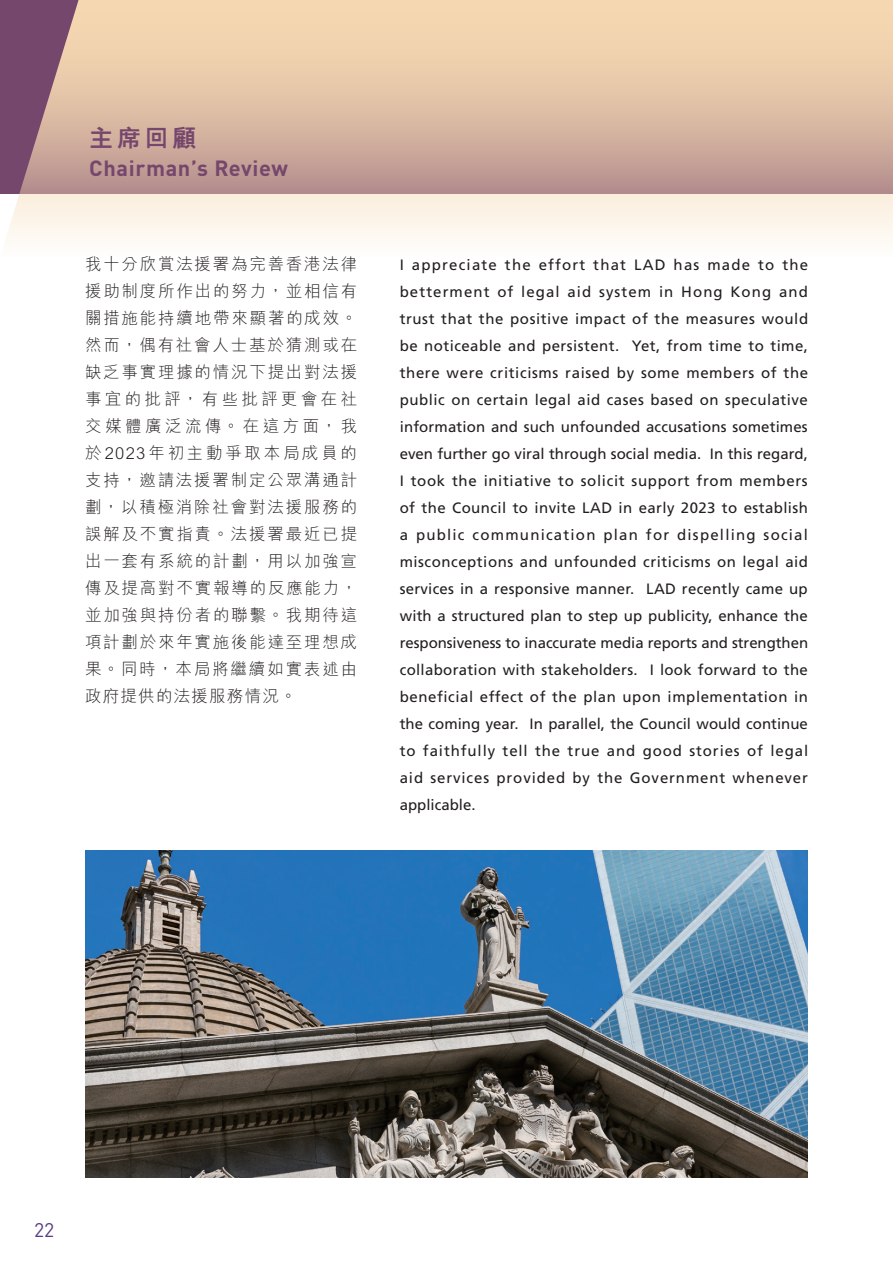
<style>
.page{position:relative;width:893px;height:1263px;background:#fff}
.page>*{position:absolute;margin:0;border:0;box-sizing:border-box;transform-origin:0 0}
.t1{font:800 24px "M Hei HK";color:#76476c}
.t2{font:700 21.75px "DINOT";letter-spacing:.03em;color:#76476c}
.t3{font:19.5px "DINOT";color:#5a3b86}
.t4{font:300 16.5px/27px "M Hei HK";letter-spacing:.105em;color:#231f20;text-align:justify}
.t5{font:15px/27px "Frutiger LT Std";letter-spacing:.06em;color:#231f20;text-align:justify}
</style>
<div class="page">
<svg style="left:0;top:0;width:893px;height:240px;background:#dec2ae"></svg>
<img style="left:85px;top:851px;width:723px;height:327px">
<h1 class="t1" style="left:89px;top:126px;width:108px">主席回顧</h1>
<h2 class="t2" style="left:89px;top:151px;width:200px">Chairman’s Review</h2>
<p class="t4" style="left:85px;top:251px;width:274px">我十分欣賞法援署為完善香港法律援助制度所作出的努力，並相信有關措施能持續地帶來顯著的成效。然而，偶有社會人士基於猜測或在缺乏事實理據的情況下提出對法援事宜的批評，有些批評更會在社交媒體廣泛流傳。在這方面，我於2023年初主動爭取本局成員的支持，邀請法援署制定公眾溝通計劃，以積極消除社會對法援服務的誤解及不實指責。法援署最近已提出一套有系統的計劃，用以加強宣傳及提高對不實報導的反應能力，並加強與持份者的聯繫。我期待這項計劃於來年實施後能達至理想成果。同時，本局將繼續如實表述由政府提供的法援服務情況。</p>
<p class="t5" style="left:400px;top:251px;width:410px">I appreciate the effort that LAD has made to the betterment of legal aid system in Hong Kong and trust that the positive impact of the measures would be noticeable and persistent. Yet, from time to time, there were criticisms raised by some members of the public on certain legal aid cases based on speculative information and such unfounded accusations sometimes even further go viral through social media. In this regard, I took the initiative to solicit support from members of the Council to invite LAD in early 2023 to establish a public communication plan for dispelling social misconceptions and unfounded criticisms on legal aid services in a responsive manner. LAD recently came up with a structured plan to step up publicity, enhance the responsiveness to inaccurate media reports and strengthen collaboration with stakeholders. I look forward to the beneficial effect of the plan upon implementation in the coming year. In parallel, the Council would continue to faithfully tell the true and good stories of legal aid services provided by the Government whenever applicable.</p>
<h3 class="t3" style="left:34px;top:1215px;width:22px">22</h3>
</div>
